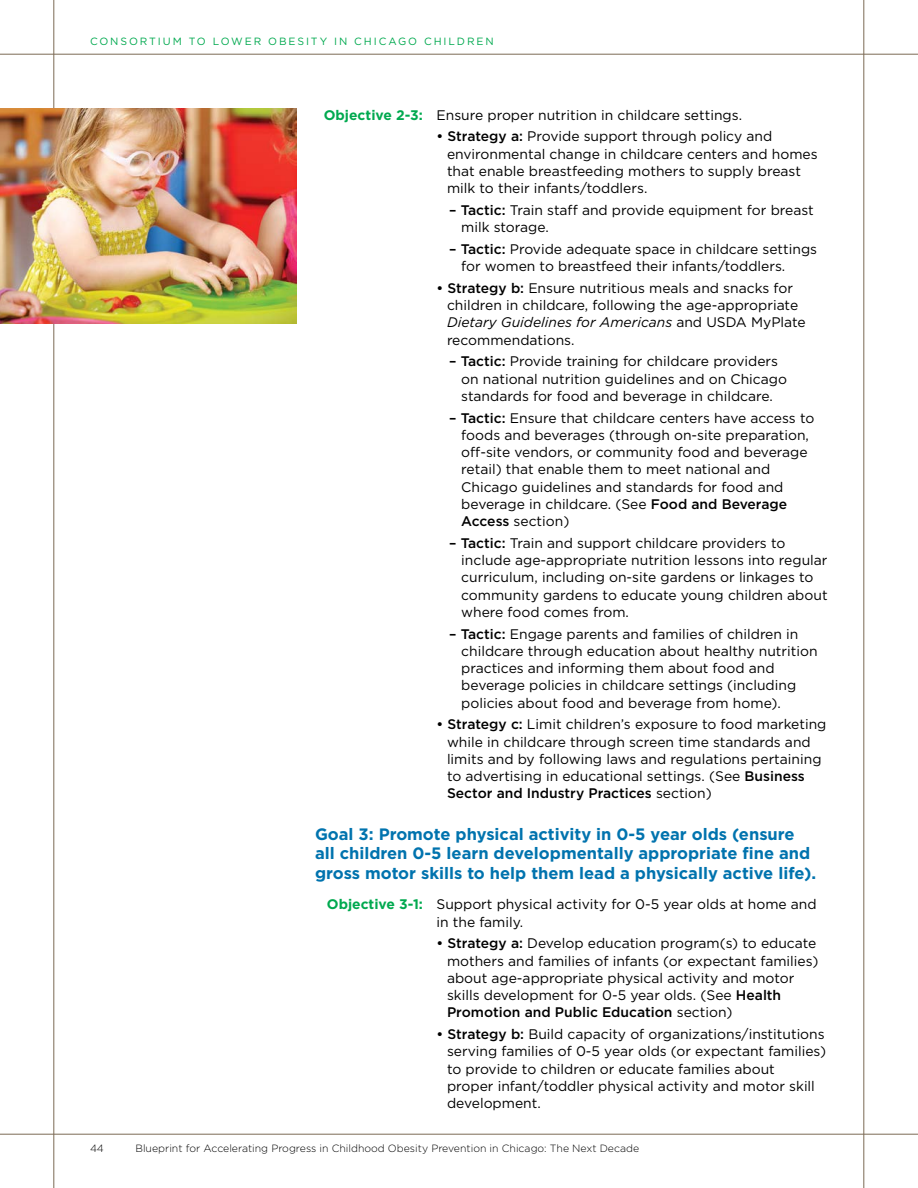
<style>
.page{position:relative;width:918px;height:1188px;background:#fff}
.page>*{position:absolute;margin:0;border:0;box-sizing:border-box;transform-origin:0 0}
.t1{font:700 16.5px/19.5px "Gotham";color:#0073ae}
.t2{font:13.8px/17.2px "Gotham";color:#000}
.t3{font:300 10.5px "Gotham";color:#000}
.t4{font:10.5px "Gotham";letter-spacing:.18em;color:#00a94f}
.s1{font-weight:700;color:#00a94f}
.s2{font-weight:500}
.s3{font-style:italic}
</style>
<div class="page">
<hr style="left:54px;top:0;width:1px;height:1188px;background:#7c6a55">
<hr style="left:864px;top:0;width:1px;height:1188px;background:#7c6a55">
<hr style="left:0;top:54px;width:918px;height:1px;background:#7c6a55">
<hr style="left:0;top:1134px;width:918px;height:1px;background:#7c6a55">
<img style="left:0;top:108px;width:297px;height:216px">
<p class="t4" style="left:90px;top:35px;width:405px">Consortium to Lower O besity in Chicago Chil dren</p>
<p class="t2" style="left:324px;top:106px;width:420px"><span class="s1">Objective 2-3:</span> Ensure proper nutrition in childcare settings.</p>
<p class="t2" style="left:447px;top:128px;width:372px;text-indent:-11px"><span class="s2">• Strategy a:</span> Provide support through policy and environmental change in childcare centers and homes that enable breastfeeding mothers to supply breast milk to their infants/toddlers.</p>
<p class="t2" style="left:461px;top:201px;width:354px;text-indent:-12px"><span class="s2">– Tactic:</span> Train staff and provide equipment for breast milk storage.</p>
<p class="t2" style="left:461px;top:240px;width:357px;text-indent:-12px"><span class="s2">– Tactic:</span> Provide adequate space in childcare settings for women to breastfeed their infants/toddlers.</p>
<p class="t2" style="left:447px;top:279px;width:360px;text-indent:-11px"><span class="s2">• Strategy b:</span> Ensure nutritious meals and snacks for children in childcare, following the age-appropriate <span class="s3">Dietary Guidelines for Americans</span> and USDA MyPlate recommendations.</p>
<p class="t2" style="left:461px;top:353px;width:327px;text-indent:-12px"><span class="s2">– Tactic:</span> Provide training for childcare providers on national nutrition guidelines and on Chicago standards for food and beverage in childcare.</p>
<p class="t2" style="left:461px;top:409px;width:355px;text-indent:-12px"><span class="s2">– Tactic:</span> Ensure that childcare centers have access to foods and beverages (through on-site preparation, off-site vendors, or community food and beverage retail) that enable them to meet national and Chicago guidelines and standards for food and beverage in childcare. (See <span class="s2">Food and Beverage Access</span> section)</p>
<p class="t2" style="left:461px;top:534px;width:368px;text-indent:-12px"><span class="s2">– Tactic:</span> Train and support childcare providers to include age-appropriate nutrition lessons into regular curriculum, including on-site gardens or linkages to community gardens to educate young children about where food comes from.</p>
<p class="t2" style="left:461px;top:625px;width:358px;text-indent:-12px"><span class="s2">– Tactic:</span> Engage parents and families of children in childcare through education about healthy nutrition practices and informing them about food and beverage policies in childcare settings (including policies about food and beverage from home).</p>
<p class="t2" style="left:447px;top:716px;width:381px;text-indent:-11px"><span class="s2">• Strategy c:</span> Limit children’s exposure to food marketing while in childcare through screen time standards and limits and by following laws and regulations pertaining to advertising in educational settings. (See <span class="s2">Business Sector and Industry Practices</span> section)</p>
<p class="t1" style="left:315px;top:824px;width:503px">Goal 3: Promote physical activity in 0-5 year olds (ensure all children 0-5 learn developmentally appropriate fine and gross motor skills to help them lead a physically active life).</p>
<p class="t2" style="left:437px;top:896px;width:382px;text-indent:-110px"><span class="s1">Objective 3-1:</span> Support physical activity for 0-5 year olds at home and in the family.</p>
<p class="t2" style="left:447px;top:935px;width:373px;text-indent:-11px"><span class="s2">• Strategy a:</span> Develop education program(s) to educate mothers and families of infants (or expectant families) about age-appropriate physical activity and motor skills development for 0-5 year olds. (See <span class="s2">Health Promotion and Public Education</span> section)</p>
<p class="t2" style="left:447px;top:1025px;width:381px;text-indent:-11px"><span class="s2">• Strategy b:</span> Build capacity of organizations/institutions serving families of 0-5 year olds (or expectant families) to provide to children or educate families about<br>proper infant/toddler physical activity and motor skill development.</p>
<p class="t3" style="left:90px;top:1142px;width:15px">44</p>
<p class="t3" style="left:135px;top:1142px;width:505px">Blueprint for Accelerating Progress in Childhood Obesity Prevention in Chicago: The Next Decade</p>
</div>
